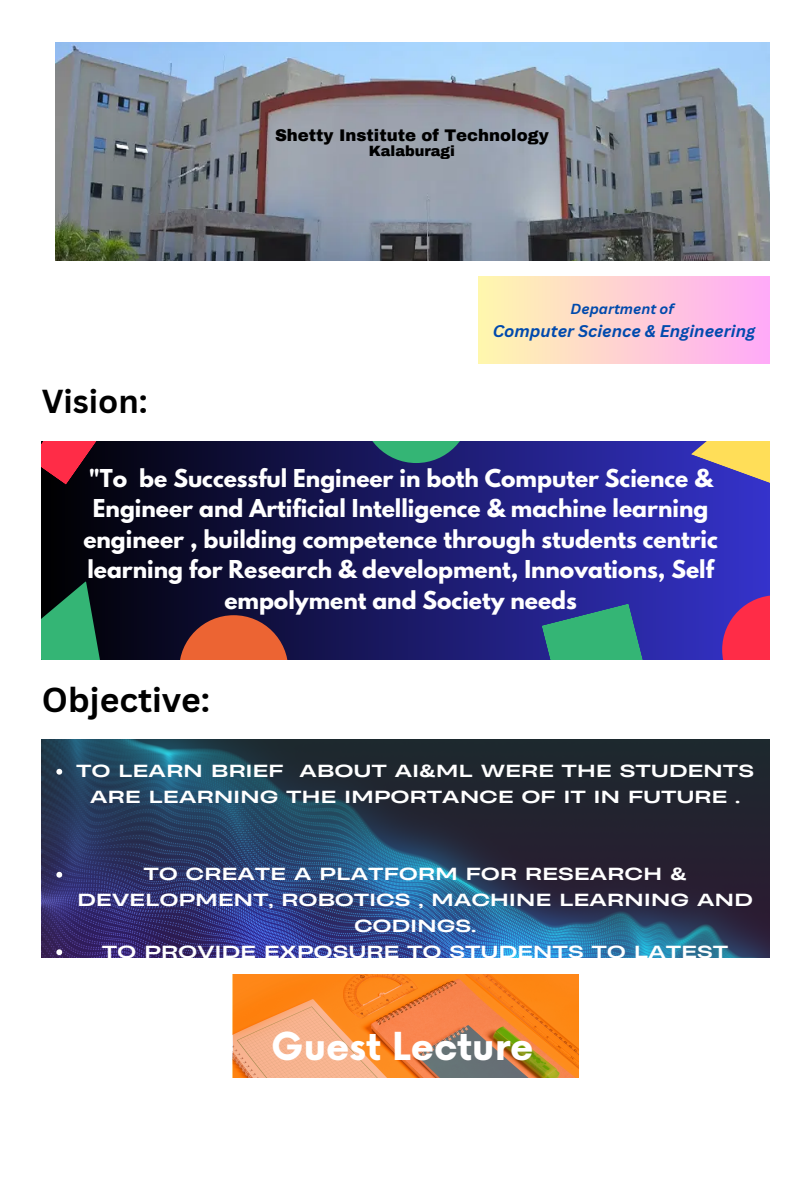
<style>
.page{position:relative;width:810px;height:1181px;background:#fff}
.page>*{position:absolute;margin:0;border:0;box-sizing:border-box;transform-origin:0 0}
.t1{font:700 37.5px "Now";color:#fff}
.t2{font:700 33.75px "Canva Sans";color:#000}
.t3{font:700 32.25px "Canva Sans";color:#000}
.t4{font:700 21.75px/30.6px "League Spartan";color:#fff;text-align:center}
.t5{font:16.5px/25.8px "Heading Now 94";letter-spacing:.025em;color:#fff;text-align:center}
.t6{font:900 16.5px "Archivo";color:#000}
.t7{font:italic 700 16.5px "Canva Sans";color:#004aad}
.t8{font:900 14.55px "Archivo";color:#000}
.t9{font:italic 700 14.1px "Canva Sans";color:#004aad}
</style>
<div class="page">
<img style="left:55px;top:42px;width:715px;height:218px">
<div style="left:478px;top:276px;width:291px;height:87px;background:linear-gradient(to right,#fff7ad,#ffaaf8)"></div>
<div style="left:42px;top:441px;width:727px;height:218px;background:linear-gradient(to right,#000,#3533cb)"></div>
<svg style="left:542px;top:603px;width:109px;height:56px;background:#308582"></svg>
<svg style="left:179px;top:615px;width:109px;height:44px;background:#b04c33"></svg>
<svg style="left:362px;top:441px;width:109px;height:22px;background:#29716f"></svg>
<svg style="left:722px;top:595px;width:48px;height:64px;background:#d22c61"></svg>
<svg style="left:691px;top:441px;width:79px;height:48px;background:#a18e86"></svg>
<svg style="left:42px;top:564px;width:92px;height:95px;background:#154333"></svg>
<svg style="left:42px;top:441px;width:100px;height:44px;background:#5a1123"></svg>
<img style="left:42px;top:739px;width:727px;height:218px">
<svg style="left:56px;top:768px;width:6px;height:6px"></svg>
<svg style="left:56px;top:871px;width:6px;height:6px"></svg>
<svg style="left:56px;top:949px;width:6px;height:6px"></svg>
<img style="left:233px;top:974px;width:346px;height:103px">
<p class="t6" style="left:275px;top:127px;width:275px">Shetty Institute of Technology</p>
<p class="t8" style="left:369px;top:143px;width:88px">Kalaburagi</p>
<p class="t3" style="left:42px;top:378px;width:107px">Vision:</p>
<p class="t9" style="left:571px;top:299px;width:105px">Department of</p>
<p class="t7" style="left:493px;top:319px;width:264px">Computer Science &amp; Engineering</p>
<p class="t4" style="left:83px;top:465px;width:636px">"To be Successful Engineer in both Computer Science &amp; Engineer and Artificial Intelligence &amp; machine learning engineer , building competence through students centric learning for Research &amp; development, Innovations, Self empolyment and Society needs</p>
<p class="t2" style="left:42px;top:676px;width:170px">Objective:</p>
<p class="t5" style="left:76px;top:757px;width:679px">TO LEARN BRIEF ABOUT AI&amp;ML WERE THE STUDENTS<br>ARE LEARNING THE IMPORTANCE OF IT IN FUTURE .</p>
<p class="t5" style="left:78px;top:860px;width:677px">TO CREATE A PLATFORM FOR RESEARCH &amp;<br>DEVELOPMENT, ROBOTICS , MACHINE LEARNING AND<br>CODINGS.</p>
<p class="t5" style="left:102px;top:938px;width:627px">TO PROVIDE EXPOSURE TO STUDENTS TO LATEST</p>
<p class="t1" style="left:271px;top:1026px;width:264px">Guest Lecture</p>
</div>
